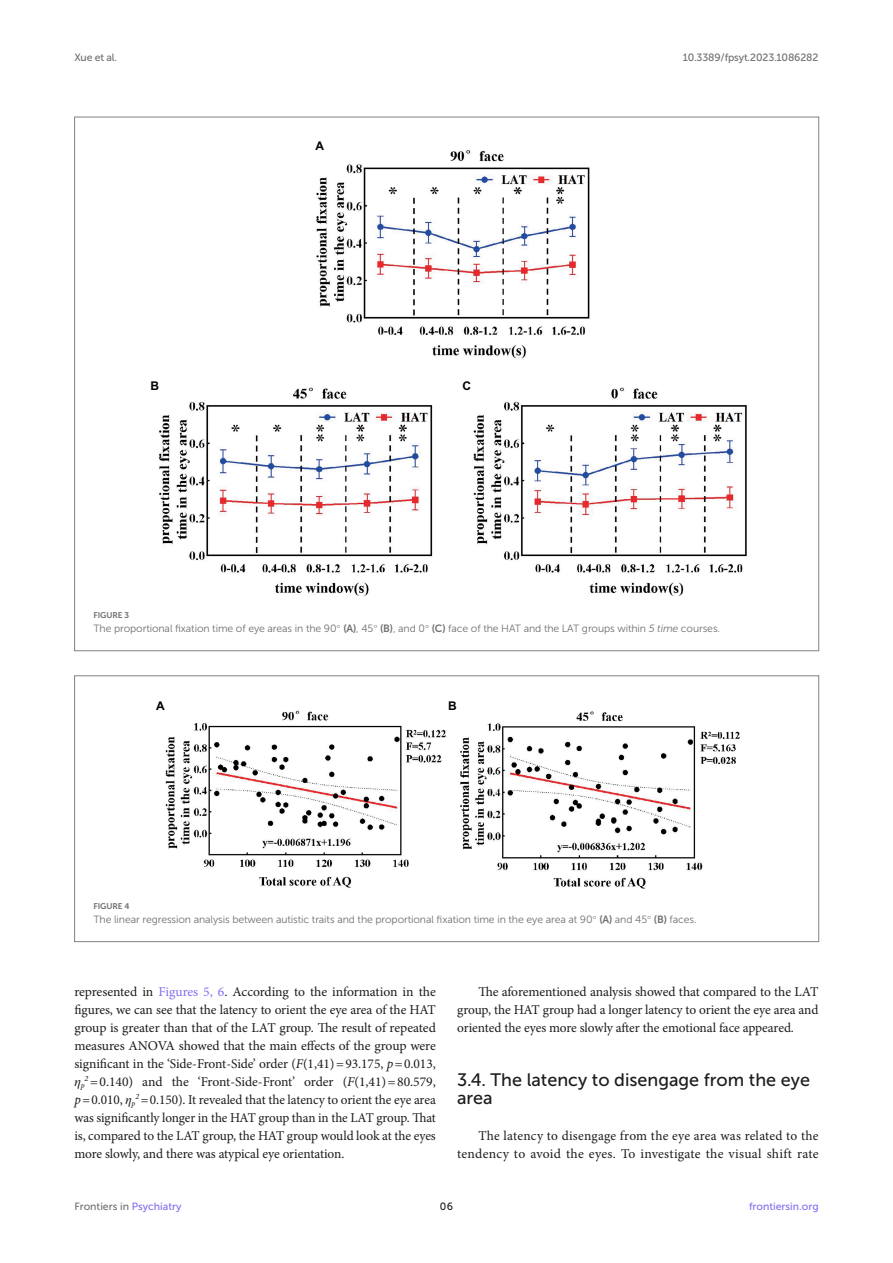
<style>
.page{position:relative;width:893px;height:1263px;background:#fff}
.page>*{position:absolute;margin:0;border:0;box-sizing:border-box;transform-origin:0 0}
.HEAD_2{font:18px/18px "Museo Sans 500";color:#1b1c1b}
.TEXT_FLUSH{font:13.5px/18px "Minion Pro";letter-spacing:.015em;color:#1b1c1b;text-align:justify}
.TEXT{font:13.5px/18px "Minion Pro";letter-spacing:-.005em;color:#1b1c1b;text-align:justify}
.t1{font:700 12px "Arial";color:#010001}
.FIG_LEG{font:10.5px "Museo Sans 300";letter-spacing:-.01em;color:#706f70}
.t2{font:10.5px "Museo Sans 500";letter-spacing:-.015em;color:#706f70}
.t3{font:10.5px "Museo Sans 500";color:#856df0}
.t4{font:10.5px "Museo Sans 500";color:#1b1c1b}
.FIG_HD{font:8.25px "Museo Sans 700";letter-spacing:-.01em;color:#706f70}
.s1{font-family:"STIX"}
.s2{font-family:"Museo Sans 700"}
.s3{font-style:italic}
.s4{color:#856df0}
.s5{font-family:"STIX General";font-style:italic}
</style>
<div class="page">
<img style="left:159px;top:150px;width:588px;height:446px">
<img style="left:165px;top:710px;width:575px;height:179px">
<div style="left:74px;top:676px;width:745px;height:266px;border:1px solid #808285"></div>
<p class="t2" style="left:74px;top:51px;width:44px">Xue et al.</p>
<p class="t2" style="left:683px;top:51px;width:137px">10.3389/fpsyt.2023.1086282</p>
<p class="t1" style="left:316px;top:137px;width:10px">A</p>
<p class="t1" style="left:150px;top:378px;width:10px">B</p>
<p class="t1" style="left:463px;top:377px;width:10px">C</p>
<p class="FIG_HD" style="left:94px;top:611px;width:37px">FIGURE 3</p>
<p class="FIG_LEG" style="left:94px;top:622px;width:628px">The proportional fixation time of eye areas in the 90<span class="s1">°</span> <span class="s2">(A)</span>, 45<span class="s1">°</span> <span class="s2">(B)</span>, and 0<span class="s1">°</span> <span class="s2">(C)</span> face of the HAT and the LAT groups within <span class="s3">5 time</span> courses.</p>
<p class="t1" style="left:156px;top:697px;width:10px">A</p>
<p class="t1" style="left:448px;top:697px;width:10px">B</p>
<p class="FIG_HD" style="left:94px;top:902px;width:37px">FIGURE 4</p>
<p class="FIG_LEG" style="left:94px;top:913px;width:605px">The linear regression analysis between autistic traits and the proportional fixation time in the eye area at 90<span class="s1">°</span> <span class="s2">(A)</span> and 45<span class="s1">°</span> <span class="s2">(B)</span> faces.</p>
<p class="TEXT_FLUSH" style="left:74px;top:983px;width:363px">represented in <span class="s4">Figures 5, 6</span>. According to the information in the figures, we can see that the latency to orient the eye area of the HAT group is greater than that of the LAT group. The result of repeated measures ANOVA showed that the main effects of the group were significant in the ‘Side-Front-Side’ order (<span class="s3">F</span>(1,41)=93.175, <span class="s3">p</span>=0.013, <span class="s5">η</span><sub>p</sub><sup>2</sup> =0.140) and the ‘Front-Side-Front’ order (<span class="s3">F</span>(1,41)=80.579, <span class="s3">p</span>=0.010, <span class="s5">η</span><sub>p</sub><sup>2</sup> =0.150). It revealed that the latency to orient the eye area was significantly longer in the HAT group than in the LAT group. That is, compared to the LAT group, the HAT group would look at the eyes more slowly, and there was atypical eye orientation.</p>
<p class="TEXT" style="left:457px;top:983px;width:363px;text-indent:21px">The aforementioned analysis showed that compared to the LAT group, the HAT group had a longer latency to orient the eye area and oriented the eyes more slowly after the emotional face appeared.</p>
<p class="HEAD_2" style="left:457px;top:1071px;width:354px">3.4. The latency to disengage from the eye area</p>
<p class="TEXT_FLUSH" style="left:457px;top:1127px;width:363px;text-align:right">The latency to disengage from the eye area was related to the tendency to avoid the eyes. To investigate the visual shift rate</p>
<p class="t2" style="left:74px;top:1200px;width:109px">Frontiers in <span class="s4">Psychiatry</span></p>
<p class="t4" style="left:440px;top:1200px;width:15px">06</p>
<p class="t3" style="left:749px;top:1200px;width:71px">frontiersin.org</p>
</div>
